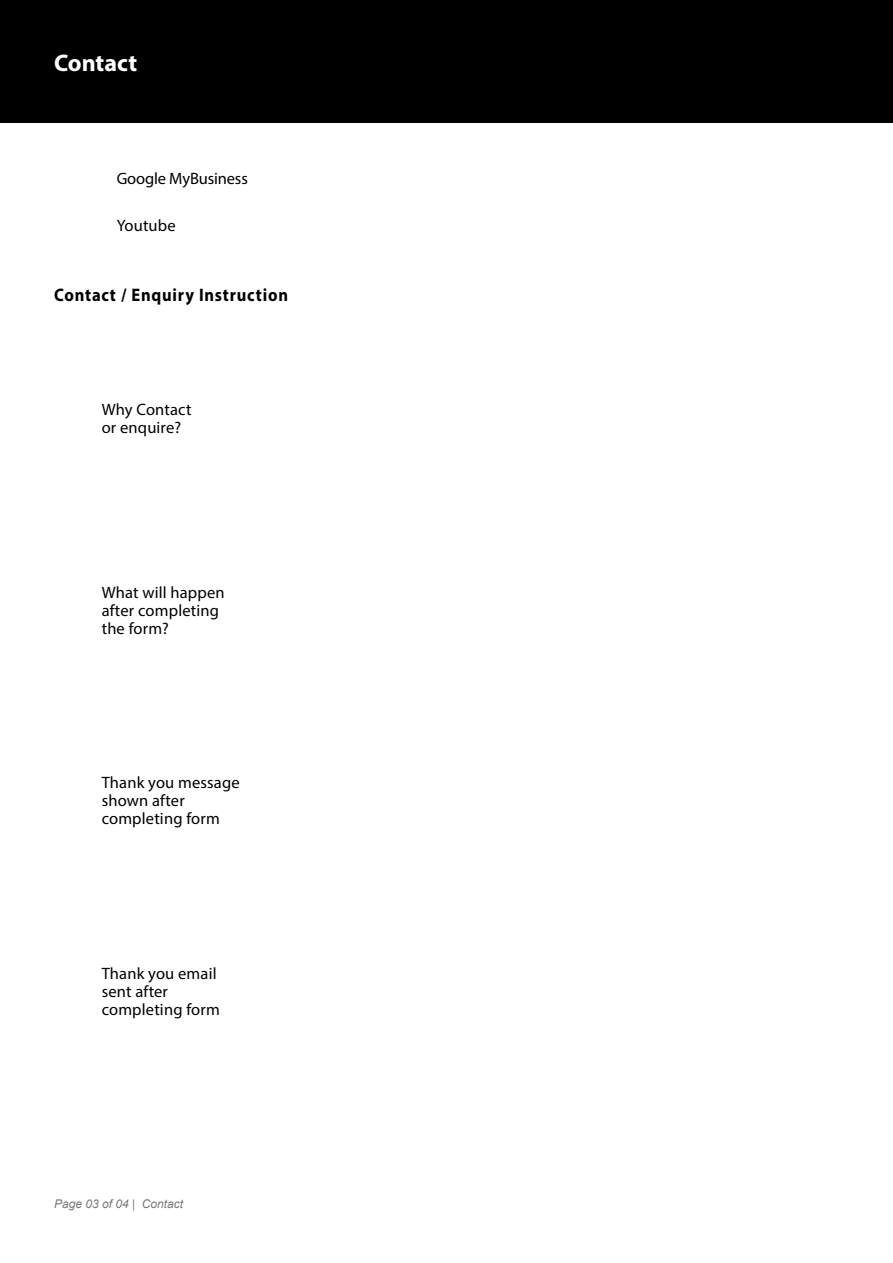
<style>
.page{position:relative;width:893px;height:1263px;background:#fff}
.page>*{position:absolute;margin:0;border:0;box-sizing:border-box;transform-origin:0 0}
.t1{font:700 24px "Myriad Pro";color:#fff}
.t2{font:700 18.15px "Myriad Pro";letter-spacing:.05em;color:#000;scale:.91 1}
.t3{font:16.5px/18px "Myriad Pro";letter-spacing:.01em;color:#000}
.t4{font:16.5px "Myriad Pro";letter-spacing:-.01em;color:#000}
.t5{font:italic 12px "Arial";color:#797979}
</style>
<div class="page">
<div style="left:0;top:0;width:893px;height:122px;background:#000"></div>
<h1 class="t1" style="left:54px;top:47px;width:85px">Contact</h1>
<p class="t4" style="left:117px;top:168px;width:133px">Google MyBusiness</p>
<p class="t3" style="left:117px;top:216px;width:61px">Youtube</p>
<p class="t2" style="left:54px;top:283px;width:259px">Contact / Enquiry Instruction</p>
<p class="t3" style="left:102px;top:400px;width:91px">Why Contact or enquire?</p>
<p class="t3" style="left:102px;top:583px;width:124px">What will happen after completing the form?</p>
<p class="t3" style="left:102px;top:773px;width:140px">Thank you message shown after completing form</p>
<p class="t3" style="left:102px;top:964px;width:120px">Thank you email sent after completing form</p>
<p class="t5" style="left:54px;top:1196px;width:131px">Page 03 of 04 | Contact</p>
</div>
